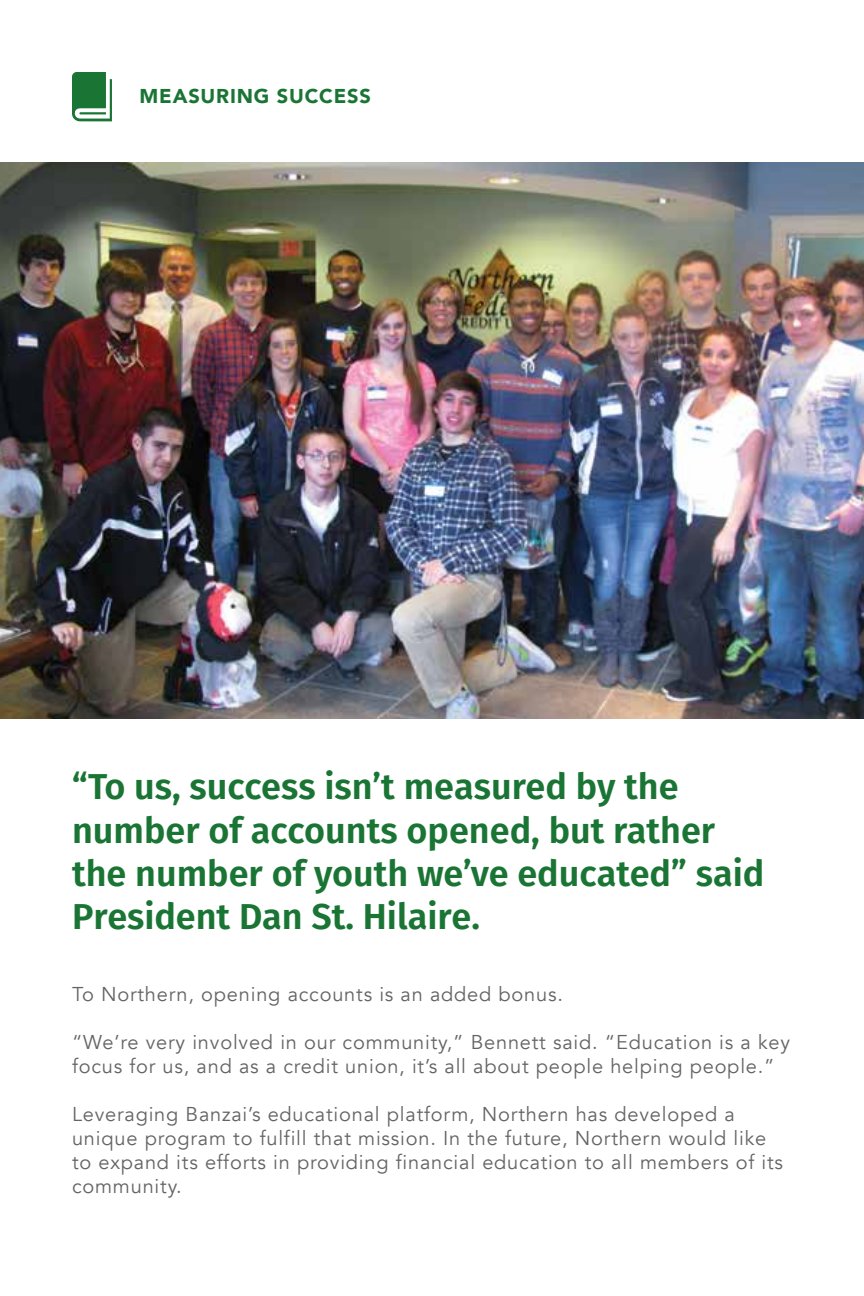
<style>
.page{position:relative;width:864px;height:1296px;background:#fff}
.page>*{position:absolute;margin:0;border:0;box-sizing:border-box;transform-origin:0 0}
.t1{font:600 36px/43.2px "Fira Sans";color:#1a7535}
.t2{font:20px/24px "Avenir";letter-spacing:.04em;color:#636466}
.t3{font:900 20px "Avenir";letter-spacing:.04em;color:#1a7535}
</style>
<div class="page">
<svg style="left:72px;top:72px;width:40px;height:49px"></svg>
<img style="left:0;top:162px;width:864px;height:557px">
<p class="t3" style="left:140px;top:79px;width:233px">MEASURING SUCCESS</p>
<h1 class="t1" style="left:72px;top:765px;width:694px">“To us, success isn’t measured by the number of accounts opened, but rather the number of youth we’ve educated” said President Dan St. Hilaire.</h1>
<p class="t2" style="left:72px;top:982px;width:493px">To Northern, opening accounts is an added bonus.</p>
<p class="t2" style="left:72px;top:1030px;width:720px">“We’re very involved in our community,” Bennett said. “Education is a key focus for us, and as a credit union, it’s all about people helping people.”</p>
<p class="t2" style="left:72px;top:1102px;width:713px">Leveraging Banzai’s educational platform, Northern has developed a unique program to fulfill that mission. In the future, Northern would like to expand its efforts in providing financial education to all members of its community.</p>
</div>
